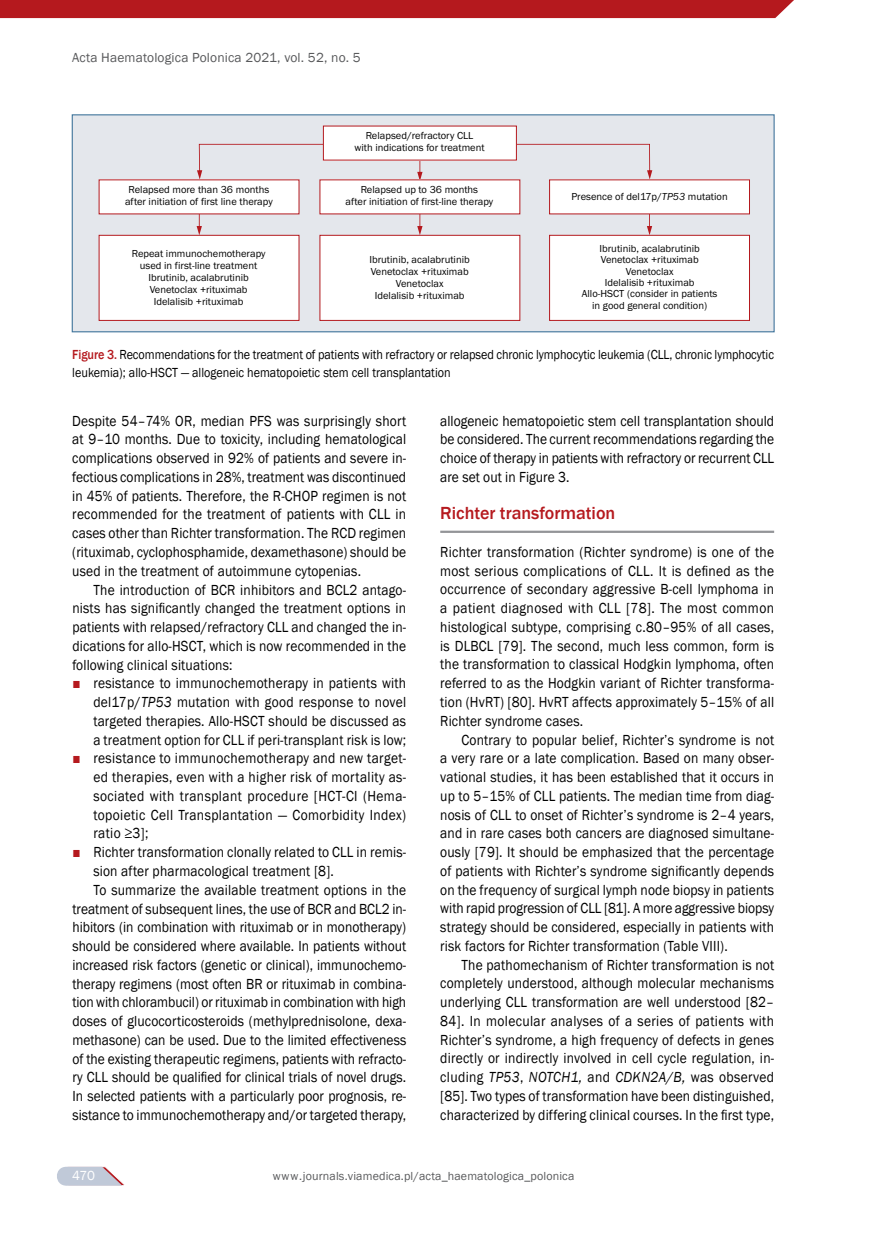
<style>
.page{position:relative;width:872px;height:1234px;background:#fff}
.page>*{position:absolute;margin:0;border:0;box-sizing:border-box;transform-origin:0 0}
.t1{font:500 18px "Franklin Gothic";color:#b5191e}
.t2{font:15px/18.8px "Franklin Gothic";letter-spacing:.005em;color:#000;text-align:justify;scale:.9 1}
.t3{font:13.5px/17.2px "Franklin Gothic";letter-spacing:-.005em;color:#000;scale:.9 1}
.t4{font:13.5px "Franklin Gothic";letter-spacing:.01em;color:#58595b}
.t5{font:13.5px "Franklin Gothic";color:#fff}
.t6{font:12px "Franklin Gothic";letter-spacing:.01em;color:#58595b}
.t7{font:10.5px/11.9px "Franklin Gothic";color:#000;text-align:center}
.s1{font-style:italic}
.s2{font-weight:500;color:#b5191e}
.s3{color:#b5191e}
</style>
<div class="page">
<div style="left:0;top:0;width:794px;height:18px;background:#b5191e"></div>
<svg style="left:57px;top:1166px;width:67px;height:19px"></svg>
<hr style="left:440px;top:530px;width:334px;height:3px;background:#939598">
<div style="left:72px;top:115px;width:702px;height:217px;background:#e4e7ec"></div>
<div style="left:72px;top:114px;width:702px;height:218px;border:1px solid #42769c"></div>
<svg style="left:197px;top:144px;width:455px;height:37px"></svg>
<svg style="left:197px;top:214px;width:5px;height:21px"></svg>
<svg style="left:417px;top:214px;width:5px;height:21px"></svg>
<svg style="left:647px;top:214px;width:5px;height:21px"></svg>
<div style="left:99px;top:180px;width:200px;height:34px;background:#fff"></div>
<div style="left:99px;top:235px;width:200px;height:85px;background:#fff"></div>
<div style="left:99px;top:235px;width:200px;height:86px;border:1px solid #b4191e"></div>
<div style="left:320px;top:235px;width:200px;height:85px;background:#fff"></div>
<div style="left:319px;top:235px;width:201px;height:86px;border:1px solid #b4191e"></div>
<div style="left:320px;top:180px;width:200px;height:34px;background:#fff"></div>
<div style="left:549px;top:180px;width:200px;height:34px;background:#fff"></div>
<div style="left:549px;top:235px;width:200px;height:85px;background:#fff"></div>
<div style="left:549px;top:235px;width:201px;height:86px;border:1px solid #b4191e"></div>
<div style="left:323px;top:126px;width:193px;height:34px;background:#fff"></div>
<p class="t4" style="left:72px;top:49px;width:290px">Acta Haematologica Polonica 2021, vol. 52, no. 5</p>
<p class="t7" style="left:125px;top:184px;width:149px">Relapsed more than 36 months after initiation of first line therapy</p>
<p class="t7" style="left:354px;top:130px;width:132px">Relapsed/refractory CLL<br>with indications for treatment</p>
<p class="t7" style="left:345px;top:184px;width:149px">Relapsed up to 36 months<br>after initiation of first-line therapy</p>
<p class="t7" style="left:571px;top:190px;width:158px">Presence of del17p/<span class="s1">TP53</span> mutation</p>
<p class="t7" style="left:132px;top:248px;width:135px">Repeat immunochemotherapy used in first-line treatment<br>Ibrutinib, acalabrutinib<br>Venetoclax +rituximab<br>Idelalisib +rituximab</p>
<p class="t7" style="left:369px;top:254px;width:102px">Ibrutinib, acalabrutinib<br>Venetoclax +rituximab<br>Venetoclax<br>Idelalisib +rituximab</p>
<p class="t7" style="left:582px;top:243px;width:137px;line-height:11.2px">Ibrutinib, acalabrutinib<br>Venetoclax +rituximab<br>Venetoclax<br>Idelalisib +rituximab<br>Allo-HSCT (consider in patients in good general condition)</p>
<p class="t3" style="left:72px;top:346px;width:781px"><span class="s2">Figure 3.</span> Recommendations for the treatment of patients with refractory or relapsed chronic lymphocytic leukemia (CLL, chronic lymphocytic leukemia); allo-HSCT — allogeneic hematopoietic stem cell transplantation</p>
<p class="t2" style="left:72px;top:411px;width:372px">Despite 54–74% OR, median PFS was surprisingly short at 9–10 months. Due to toxicity, including hematological complications observed in 92% of patients and severe in&shy;fectious complications in 28%, treatment was discontinued in 45% of patients. Therefore, the R-CHOP regimen is not recommended for the treatment of patients with CLL in cases other than Richter transformation. The RCD regimen (rituximab, cyclophosphamide, dexamethasone) should be used in the treatment of autoimmune cytopenias.</p>
<p class="t2" style="left:72px;top:580px;width:372px;text-indent:21px">The introduction of BCR inhibitors and BCL2 antago&shy;nists has significantly changed the treatment options in patients with relapsed/refractory CLL and changed the in&shy;dications for allo-HSCT, which is now recommended in the following clinical situations:</p>
<p class="t2" style="left:93px;top:674px;width:349px;text-indent:-21px"><span class="s3">■</span> resistance to immunochemotherapy in patients with del17p/<span class="s1">TP53</span> mutation with good response to novel targeted therapies. Allo-HSCT should be discussed as a treatment option for CLL if peri-transplant risk is low;</p>
<p class="t2" style="left:93px;top:749px;width:349px;text-indent:-21px"><span class="s3">■</span> resistance to immunochemotherapy and new target&shy;ed therapies, even with a higher risk of mortality as&shy;sociated with transplant procedure [HCT-CI (Hema&shy;topoietic Cell Transplantation — Comorbidity Index) ratio ≥3];</p>
<p class="t2" style="left:72px;top:843px;width:372px"><span class="s3">■</span> Richter transformation clonally related to CLL in remis-</p>
<p class="t2" style="left:93px;top:861px;width:269px">sion after pharmacological treatment [8].</p>
<p class="t2" style="left:94px;top:880px;width:349px">To summarize the available treatment options in the</p>
<p class="t2" style="left:72px;top:899px;width:372px">treatment of subsequent lines, the use of BCR and BCL2 in-</p>
<p class="t2" style="left:72px;top:918px;width:372px">hibitors (in combination with rituximab or in monotherapy)</p>
<p class="t2" style="left:72px;top:936px;width:372px">should be considered where available. In patients without</p>
<p class="t2" style="left:72px;top:955px;width:372px">increased risk factors (genetic or clinical), immunochemo-</p>
<p class="t2" style="left:72px;top:974px;width:372px">therapy regimens (most often BR or rituximab in combina-</p>
<p class="t2" style="left:72px;top:993px;width:372px">tion with chlorambucil) or rituximab in combination with high</p>
<p class="t2" style="left:72px;top:1011px;width:372px">doses of glucocorticosteroids (methylprednisolone, dexa-</p>
<p class="t2" style="left:72px;top:1030px;width:372px">methasone) can be used. Due to the limited effectiveness</p>
<p class="t2" style="left:72px;top:1049px;width:372px">of the existing therapeutic regimens, patients with refracto-</p>
<p class="t2" style="left:72px;top:1068px;width:372px">ry CLL should be qualified for clinical trials of novel drugs.</p>
<p class="t2" style="left:72px;top:1086px;width:372px">In selected patients with a particularly poor prognosis, re-</p>
<p class="t2" style="left:72px;top:1105px;width:372px">sistance to immunochemotherapy and/or targeted therapy,</p>
<p class="t2" style="left:440px;top:411px;width:372px">allogeneic hematopoietic stem cell transplantation should be considered. The current recommendations regarding the choice of therapy in patients with refractory or recurrent CLL are set out in Figure 3.</p>
<p class="t1" style="left:440px;top:502px;width:176px">Richter transformation</p>
<p class="t2" style="left:440px;top:542px;width:372px">Richter transformation (Richter syndrome) is one of the most serious complications of CLL. It is defined as the occurrence of secondary aggressive B-cell lymphoma in a patient diagnosed with CLL [78]. The most common histological subtype, comprising c.80–95% of all cases, is DLBCL [79]. The second, much less common, form is the transformation to classical Hodgkin lymphoma, often referred to as the Hodgkin variant of Richter transforma&shy;tion (HvRT) [80]. HvRT affects approximately 5–15% of all Richter syndrome cases.</p>
<p class="t2" style="left:440px;top:730px;width:372px;text-indent:21px">Contrary to popular belief, Richter’s syndrome is not a very rare or a late complication. Based on many obser&shy;vational studies, it has been established that it occurs in up to 5–15% of CLL patients. The median time from diag&shy;nosis of CLL to onset of Richter’s syndrome is 2–4 years, and in rare cases both cancers are diagnosed simultane&shy;ously [79]. It should be emphasized that the percentage of patients with Richter’s syndrome significantly depends on the frequency of surgical lymph node biopsy in patients with rapid progression of CLL [81]. A more aggressive biopsy strategy should be considered, especially in patients with risk factors for Richter transformation (Table VIII).</p>
<p class="t2" style="left:440px;top:955px;width:372px;text-indent:21px">The pathomechanism of Richter transformation is not completely understood, although molecular mechanisms underlying CLL transformation are well understood [82– 84]. In molecular analyses of a series of patients with Richter’s syndrome, a high frequency of defects in genes directly or indirectly involved in cell cycle regulation, in&shy;cluding <span class="s1">TP53</span>, <span class="s1">NOTCH1,</span> and <span class="s1">CDKN2A/B,</span> was observed [85]. Two types of transformation have been distinguished, characterized by differing clinical courses. In the first type,</p>
<p class="t5" style="left:72px;top:1166px;width:24px">470</p>
<p class="t6" style="left:273px;top:1167px;width:303px">www.journals.viamedica.pl/acta_haematologica_polonica</p>
</div>
